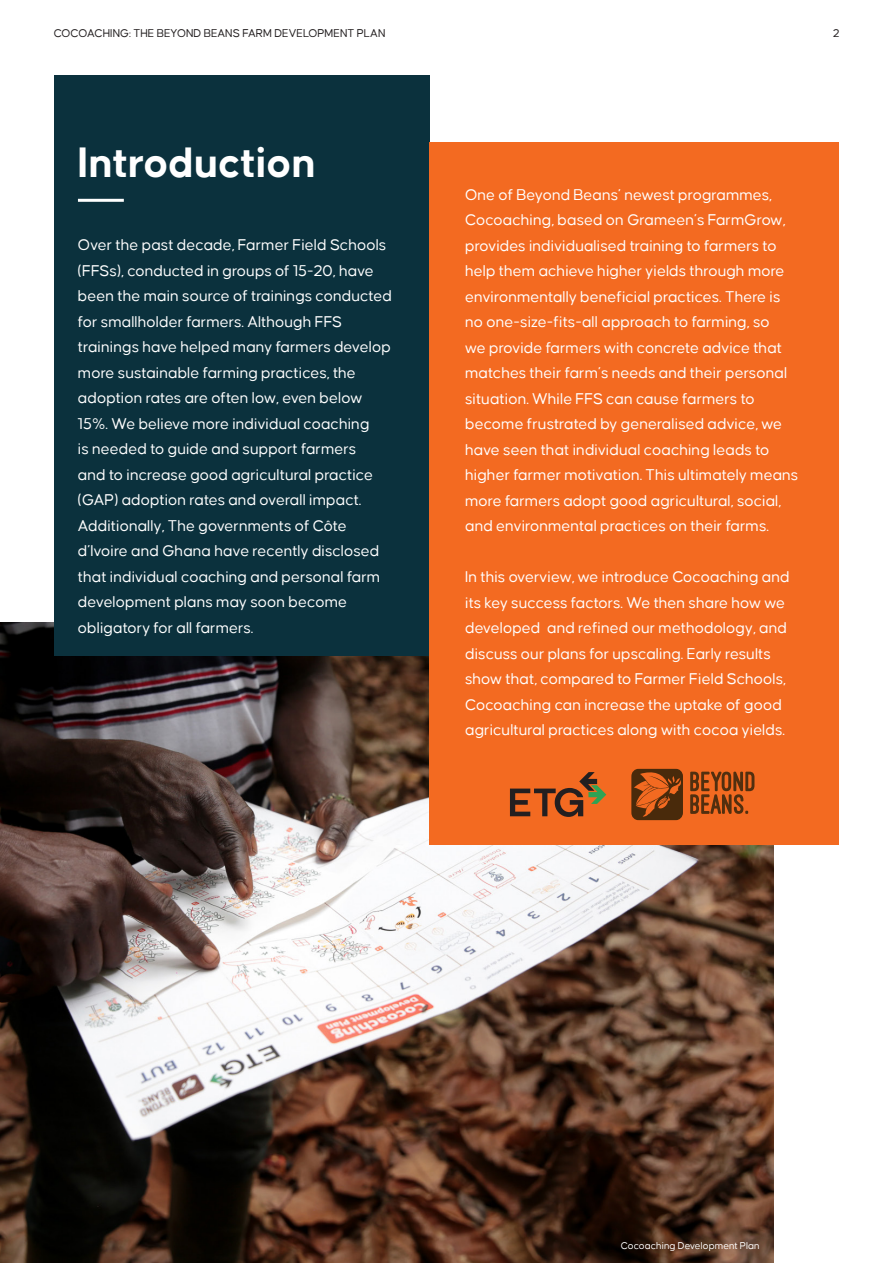
<style>
.page{position:relative;width:893px;height:1263px;background:#fff}
.page>*{position:absolute;margin:0;border:0;box-sizing:border-box;transform-origin:0 0}
.t1{font:700 45px "Causten";color:#fff}
.t2{font:16.5px/25.5px "Causten";color:#fff}
.t3{font:12px "Causten";color:#231f20}
.t4{font:10.5px "Causten";color:#fff}
</style>
<div class="page">
<img style="left:0;top:623px;width:774px;height:640px">
<div style="left:54px;top:75px;width:375px;height:581px;background:#0b313d"></div>
<div style="left:429px;top:142px;width:410px;height:703px;background:#f36a21"></div>
<hr style="left:78px;top:199px;width:46px;height:3px;background:#fff">
<svg style="left:510px;top:772px;width:96px;height:45px"></svg>
<svg style="left:631px;top:769px;width:52px;height:51px"></svg>
<svg style="left:690px;top:772px;width:64px;height:42px"></svg>
<p class="t3" style="left:54px;top:27px;width:333px">COCOACHING: THE BEYOND BEANS FARM DEVELOPMENT PLAN</p>
<p class="t3" style="left:833px;top:27px;width:8px">2</p>
<p class="t1" style="left:78px;top:138px;width:240px">Introduction</p>
<p class="t2" style="left:78px;top:232px;width:315px">Over the past decade, Farmer Field Schools (FFSs), conducted in groups of 15-20, have been the main source of trainings conducted for smallholder farmers. Although FFS trainings have helped many farmers develop more sustainable farming practices, the adoption rates are often low, even below 15%. We believe more individual coaching<br>is needed to guide and support farmers<br>and to increase good agricultural practice (GAP) adoption rates and overall impact.<br>Additionally, The governments of Côte d’Ivoire and Ghana have recently disclosed that individual coaching and personal farm development plans may soon become obligatory for all farmers.</p>
<p class="t2" style="left:465px;top:182px;width:335px">One of Beyond Beans’ newest programmes, Cocoaching, based on Grameen’s FarmGrow, provides individualised training to farmers to help them achieve higher yields through more environmentally beneficial practices. There is no one-size-fits-all approach to farming, so<br>we provide farmers with concrete advice that matches their farm’s needs and their personal situation. While FFS can cause farmers to become frustrated by generalised advice, we have seen that individual coaching leads to higher farmer motivation. This ultimately means more farmers adopt good agricultural, social, and environmental practices on their farms.</p>
<p class="t2" style="left:465px;top:564px;width:326px">In this overview, we introduce Cocoaching and its key success factors. We then share how we developed and refined our methodology, and discuss our plans for upscaling. Early results show that, compared to Farmer Field Schools, Cocoaching can increase the uptake of good agricultural practices along with cocoa yields.</p>
<p class="t4" style="left:621px;top:1239px;width:140px">Cocoaching Development Plan</p>
</div>
